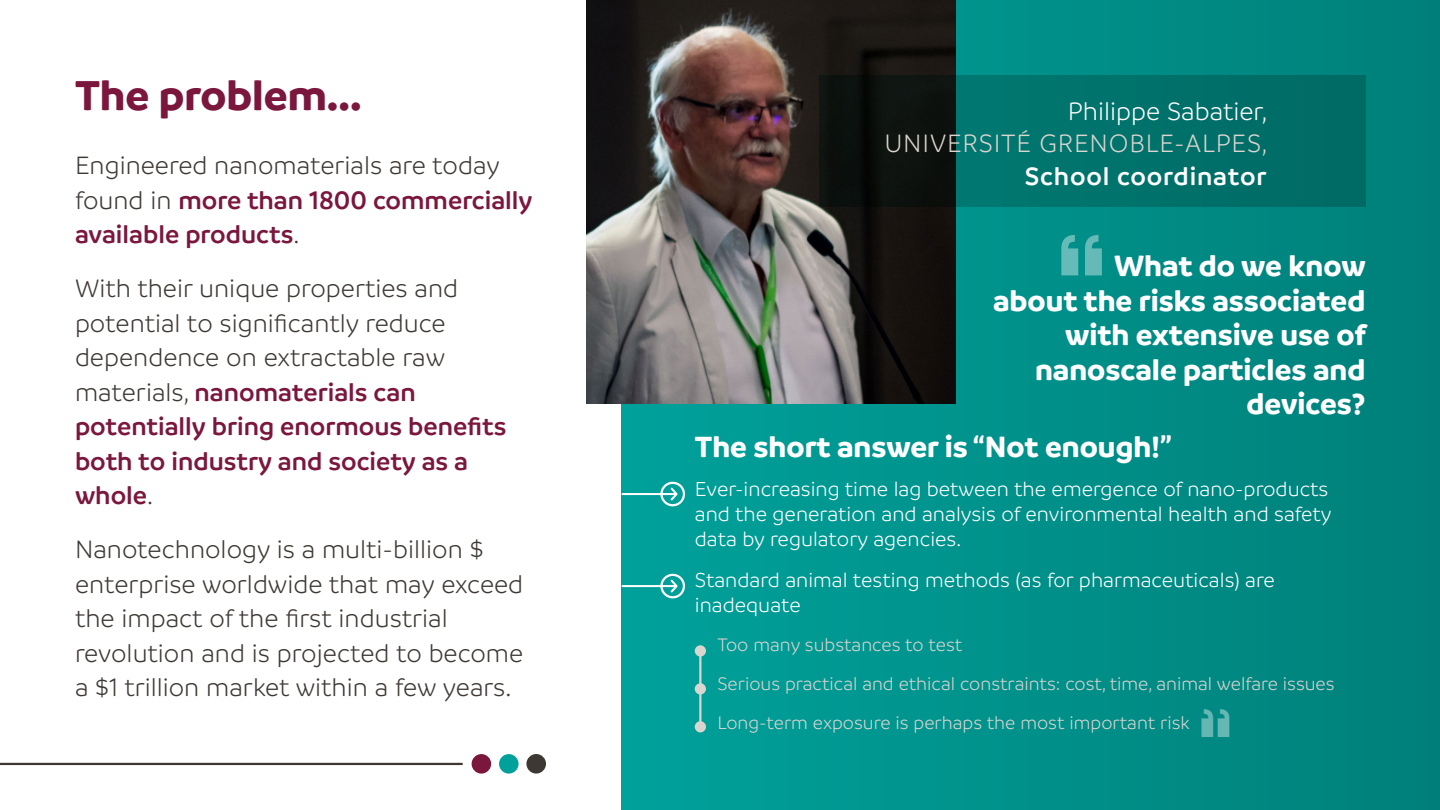
<style>
.page{position:relative;width:1440px;height:810px;background:#fff}
.page>*{position:absolute;margin:0;border:0;box-sizing:border-box;transform-origin:0 0}
.t1{font:700 45px "Branding";color:#7b163d}
.t2{font:700 31.5px/34.5px "Branding";color:#fff;text-align:right}
.t3{font:300 27px/34.5px "Branding";color:#3e3833}
.t4{font:600 27px/34.5px "Branding";color:#7b163d}
.t5{font:300 27px "Branding";letter-spacing:.03em;color:#dbd5d0}
.t6{font:300 27px "Branding";color:#fff}
.t7{font:600 27px "Branding";letter-spacing:.03em;color:#fff}
.t8{font:300 21.75px/24.8px "Branding";color:#fff}
.t9{font:300 19.5px/39px "Branding";color:#dbd5d0}
.s1{font-weight:300;color:#3e3833}
.s2{font-weight:600;color:#7b163d}
</style>
<div class="page">
<div style="left:622px;top:0;width:818px;height:810px;background:linear-gradient(to right,#00a19b,#00807a)"></div>
<div style="left:499px;top:754px;width:20px;height:20px;background:#00a19a;border-radius:50%"></div>
<div style="left:526px;top:754px;width:20px;height:20px;background:#3e3833;border-radius:50%"></div>
<div style="left:472px;top:754px;width:19px;height:20px;background:#7b163d;border-radius:50%"></div>
<hr style="left:0;top:763px;width:463px;height:2px;background:#3e3833">
<div style="left:660px;top:482px;width:25px;height:24px;border:2px solid #fff;border-radius:50%"></div>
<svg style="left:621px;top:488px;width:57px;height:13px"></svg>
<div style="left:660px;top:574px;width:25px;height:24px;border:2px solid #fff;border-radius:50%"></div>
<svg style="left:621px;top:580px;width:57px;height:13px"></svg>
<div style="left:695px;top:645px;width:11px;height:12px;background:#dbd5d0;border-radius:50%"></div>
<div style="left:695px;top:683px;width:11px;height:11px;background:#dbd5d0;border-radius:50%"></div>
<div style="left:695px;top:721px;width:11px;height:11px;background:#dbd5d0;border-radius:50%"></div>
<hr style="left:699px;top:651px;width:2px;height:76px;background:#dbd5d0">
<img style="left:586px;top:0;width:370px;height:404px">
<svg style="left:819px;top:75px;width:546px;height:131px;background:#035852"></svg>
<svg style="left:1202px;top:708px;width:27px;height:28px"></svg>
<div style="left:1061px;top:234px;width:41px;height:41px;background:#008f88"></div>
<h1 class="t1" style="left:75px;top:69px;width:288px">The problem...</h1>
<p class="t4" style="left:75px;top:148px;width:459px"><span class="s1">Engineered nanomaterials are today found in</span> more than 1800 commercially available products<span class="s1">.</span></p>
<p class="t3" style="left:75px;top:271px;width:433px">With their unique properties and potential to significantly reduce dependence on extractable raw materials, <span class="s2">nanomaterials can potentially bring enormous benefits both to industry and society as a whole</span>.</p>
<p class="t3" style="left:75px;top:532px;width:450px">Nanotechnology is a multi-billion $ enterprise worldwide that may exceed the impact of the first industrial revolution and is projected to become a $1 trillion market within a few years.</p>
<p class="t6" style="left:1068px;top:97px;width:201px">Philippe Sabatier,</p>
<p class="t5" style="left:884px;top:130px;width:385px">UNIVERSITÉ GRENOBLE-ALPES,</p>
<p class="t7" style="left:1025px;top:161px;width:243px">School coordinator</p>
<p class="t2" style="left:993px;top:248px;width:374px">What do we know<br>about the risks associated with extensive use of nanoscale particles and devices?</p>
<p class="t2" style="left:695px;top:429px;width:478px">The short answer is “Not enough!”</p>
<p class="t8" style="left:695px;top:477px;width:638px">Ever-increasing time lag between the emergence of nano-products and the generation and analysis of environmental health and safety data by regulatory agencies.</p>
<p class="t8" style="left:695px;top:568px;width:582px">Standard animal testing methods (as for pharmaceuticals) are inadequate</p>
<p class="t9" style="left:717px;top:625px;width:619px">Too many substances to test<br>Serious practical and ethical constraints: cost, time, animal welfare issues<br>Long-term exposure is perhaps the most important risk</p>
</div>
